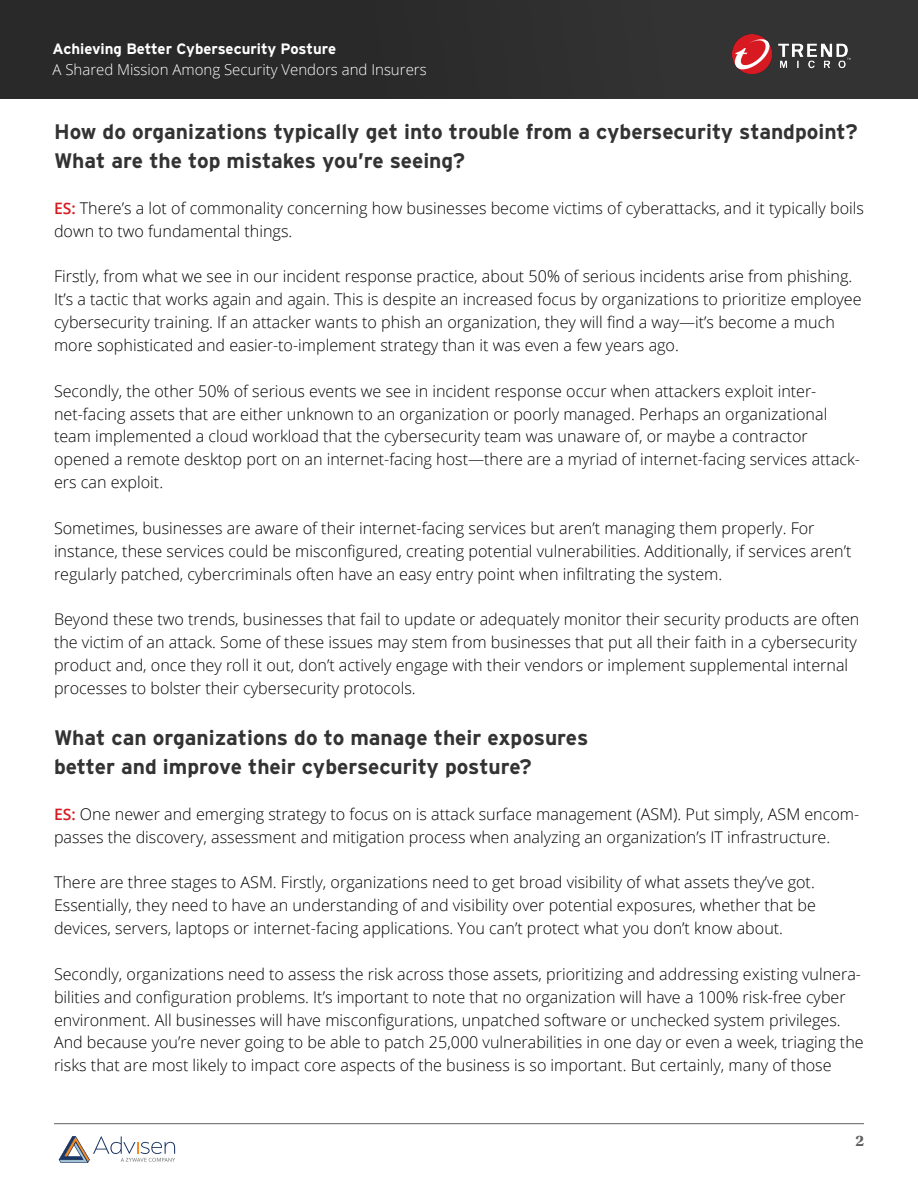
<style>
.page{position:relative;width:918px;height:1188px;background:#fff}
.page>*{position:absolute;margin:0;border:0;box-sizing:border-box;transform-origin:0 0}
.t1{font:700 21px/28.5px "Interstate";color:#333}
.t2{font:300 16.2px/22.8px "Open Sans";color:#000}
.t3{font:700 16.2px "Utopia Std";color:#606163}
.TitleHeader{font:300 15px/21px "Open Sans";color:#fff}
.s1{font-family:"Interstate";font-weight:700}
.s2{font-weight:600;font-size:15.75px;color:#d71920}
</style>
<div class="page">
<div style="left:0;top:0;width:918px;height:99px;background:#2b2b2b"></div>
<img style="left:732px;top:34px;width:118px;height:40px">
<svg style="left:59px;top:1136px;width:116px;height:27px"></svg>
<hr style="left:54px;top:1123px;width:810px;height:1px;background:#606163">
<p class="TitleHeader" style="left:52px;top:38px;width:376px"><span class="s1">Achieving Better Cybersecurity Posture<br></span>A Shared Mission Among Security Vendors and Insurers</p>
<p class="t1" style="left:54px;top:118px;width:805px">How do organizations typically get into trouble from a cybersecurity standpoint?<br>What are the top mistakes you’re seeing?</p>
<p class="t2" style="left:54px;top:196px;width:812px"><span class="s2">ES:</span> There’s a lot of commonality concerning how businesses become victims of cyberattacks, and it typically boils down to two fundamental things.</p>
<p class="t2" style="left:54px;top:265px;width:809px">Firstly, from what we see in our incident response practice, about 50% of serious incidents arise from phishing.<br>It’s a tactic that works again and again. This is despite an increased focus by organizations to prioritize employee cybersecurity training. If an attacker wants to phish an organization, they will find a way—it’s become a much more sophisticated and easier-to-implement strategy than it was even a few years ago.</p>
<p class="t2" style="left:54px;top:379px;width:808px">Secondly, the other 50% of serious events we see in incident response occur when attackers exploit inter&shy;net-facing assets that are either unknown to an organization or poorly managed. Perhaps an organizational team implemented a cloud workload that the cybersecurity team was unaware of, or maybe a contractor opened a remote desktop port on an internet-facing host—there are a myriad of internet-facing services attack&shy;ers can exploit.</p>
<p class="t2" style="left:54px;top:516px;width:799px">Sometimes, businesses are aware of their internet-facing services but aren’t managing them properly. For instance, these services could be misconfigured, creating potential vulnerabilities. Additionally, if services aren’t regularly patched, cybercriminals often have an easy entry point when infiltrating the system.</p>
<p class="t2" style="left:54px;top:608px;width:807px">Beyond these two trends, businesses that fail to update or adequately monitor their security products are often the victim of an attack. Some of these issues may stem from businesses that put all their faith in a cybersecurity product and, once they roll it out, don’t actively engage with their vendors or implement supplemental internal processes to bolster their cybersecurity protocols.</p>
<p class="t1" style="left:54px;top:724px;width:536px">What can organizations do to manage their exposures better and improve their cybersecurity posture?</p>
<p class="t2" style="left:54px;top:802px;width:807px"><span class="s2">ES:</span> One newer and emerging strategy to focus on is attack surface management (ASM). Put simply, ASM encom&shy;passes the discovery, assessment and mitigation process when analyzing an organization’s IT infrastructure.</p>
<p class="t2" style="left:54px;top:871px;width:763px;text-align:justify">There are three stages to ASM. Firstly, organizations need to get broad visibility of what assets they’ve got.<br>Essentially, they need to have an understanding of and visibility over potential exposures, whether that be devices, servers, laptops or internet-facing applications. You can’t protect what you don’t know about.</p>
<p class="t2" style="left:54px;top:962px;width:811px">Secondly, organizations need to assess the risk across those assets, prioritizing and addressing existing vulnera&shy;bilities and configuration problems. It’s important to note that no organization will have a 100% risk-free cyber environment. All businesses will have misconfigurations, unpatched software or unchecked system privileges.<br>And because you’re never going to be able to patch 25,000 vulnerabilities in one day or even a week, triaging the risks that are most likely to impact core aspects of the business is so important. But certainly, many of those</p>
<p class="t3" style="left:855px;top:1131px;width:10px">2</p>
</div>
